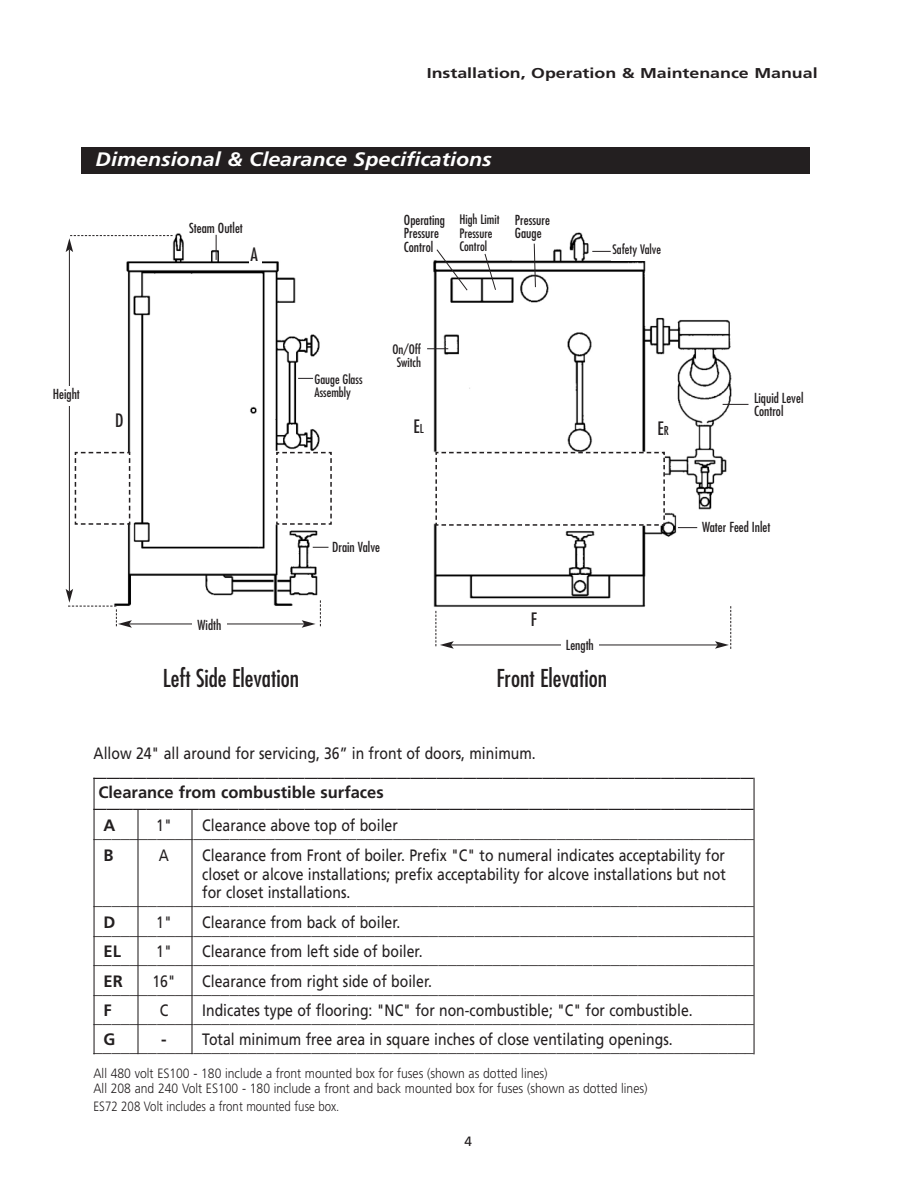
<style>
.page{position:relative;width:918px;height:1188px;background:#fff}
.page>*{position:absolute;margin:0;border:0;box-sizing:border-box;transform-origin:0 0}
.t1{font:italic 700 24px "Frutiger";color:#231f20;scale:1.1 1}
.t2{font:condensed 24px "Futura";color:#231f20}
.t3{font:italic 700 19.5px "Frutiger";color:#fff;scale:1.1 1}
.t4{font:condensed 18px "Futura";color:#231f20}
.t5{font:16.5px "Frutiger";color:#231f20;scale:1.1 1}
.t6{font:16.5px/18.9px "Frutiger";color:#231f20;text-align:justify;scale:.85 1}
.t7{font:700 16.5px "Frutiger";color:#231f20}
.t8{font:700 14.25px "Frutiger";color:#231f20;scale:1.25 1}
.t9{font:300 13.5px/15px "Frutiger";color:#231f20;scale:.9 1}
.t10{font:condensed 13.5px/13.5px "Futura";color:#231f20}
.t11{font:300 13.5px "Frutiger";color:#231f20;scale:.85 1}
.t12{font:13.5px "Frutiger";color:#231f20}
.t13{font:condensed 12.75px/13.5px "Futura";color:#231f20}
.s1{font-size:12px}
.s2{font-weight:700}
</style>
<div class="page">
<div style="left:81px;top:147px;width:729px;height:27px;background:#231f20"></div>
<img style="left:126px;top:232px;width:614px;height:386px">
<div style="left:188px;top:220px;width:67px;height:19px;background:#fff"></div>
<div style="left:402px;top:212px;width:52px;height:45px;background:#fff"></div>
<div style="left:458px;top:212px;width:50px;height:44px;background:#fff"></div>
<div style="left:513px;top:212px;width:46px;height:34px;background:#fff"></div>
<div style="left:611px;top:241px;width:56px;height:20px;background:#fff"></div>
<div style="left:700px;top:519px;width:95px;height:19px;background:#fff"></div>
<div style="left:529px;top:610px;width:13px;height:19px;background:#fff"></div>
<div style="left:412px;top:417px;width:16px;height:26px;background:#fff"></div>
<div style="left:249px;top:244px;width:12px;height:20px;background:#fff"></div>
<div style="left:656px;top:418px;width:22px;height:26px;background:#fff"></div>
<div style="left:331px;top:539px;width:70px;height:20px;background:#fff"></div>
<div style="left:369px;top:342px;width:54px;height:31px;background:#fff"></div>
<div style="left:313px;top:372px;width:61px;height:32px;background:#fff"></div>
<svg style="left:437px;top:249px;width:30px;height:41px"></svg>
<svg style="left:485px;top:254px;width:11px;height:36px"></svg>
<svg style="left:534px;top:243px;width:2px;height:44px"></svg>
<svg style="left:592px;top:251px;width:19px;height:1px"></svg>
<svg style="left:723px;top:404px;width:25px;height:1px"></svg>
<svg style="left:678px;top:527px;width:19px;height:1px"></svg>
<svg style="left:313px;top:547px;width:15px;height:1px"></svg>
<svg style="left:427px;top:348px;width:21px;height:1px"></svg>
<svg style="left:216px;top:235px;width:1px;height:25px"></svg>
<hr style="left:69px;top:249px;width:1px;height:342px;background:#231f20">
<svg style="left:66px;top:235px;width:107px;height:17px"></svg>
<div style="left:45px;top:387px;width:43px;height:19px;background:#fff"></div>
<hr style="left:129px;top:624px;width:175px;height:1px;background:#231f20">
<svg style="left:66px;top:589px;width:66px;height:39px"></svg>
<svg style="left:302px;top:600px;width:19px;height:28px"></svg>
<div style="left:192px;top:617px;width:35px;height:21px;background:#fff"></div>
<hr style="left:451px;top:645px;width:267px;height:1px;background:#231f20">
<svg style="left:436px;top:611px;width:18px;height:38px"></svg>
<svg style="left:715px;top:606px;width:16px;height:43px"></svg>
<div style="left:561px;top:637px;width:38px;height:24px;background:#fff"></div>
<svg style="left:298px;top:378px;width:15px;height:1px"></svg>
<hr style="left:94px;top:778px;width:1px;height:276px;background:#231f20">
<hr style="left:754px;top:778px;width:1px;height:276px;background:#231f20">
<hr style="left:137px;top:810px;width:2px;height:244px;background:#231f20">
<hr style="left:191px;top:810px;width:2px;height:244px;background:#231f20">
<svg style="left:275px;top:451px;width:58px;height:74px"></svg>
<svg style="left:74px;top:451px;width:57px;height:74px"></svg>
<svg style="left:435px;top:451px;width:231px;height:75px"></svg>
<p class="t8" style="left:427px;top:68px;width:314px">Installation, Operation &amp; Maintenance Manual</p>
<p class="t3" style="left:96px;top:151px;width:362px">Dimensional &amp; Clearance Specifications</p>
<p class="t10" style="left:189px;top:222px;width:55px">Steam Outlet</p>
<p class="t10" style="left:404px;top:214px;width:42px">Operating<br>Pressure<br>Control</p>
<p class="t13" style="left:459px;top:214px;width:42px">High Limit<br>Pressure<br>Control</p>
<p class="t10" style="left:515px;top:214px;width:36px">Pressure<br>Gauge</p>
<p class="t4" style="left:250px;top:246px;width:9px">A</p>
<p class="t13" style="left:314px;top:373px;width:50px">Gauge Glass</p>
<p class="t10" style="left:53px;top:388px;width:29px">Height</p>
<p class="t13" style="left:314px;top:387px;width:38px">Assembly</p>
<p class="t4" style="left:115px;top:412px;width:10px">D</p>
<p class="t13" style="left:393px;top:343px;width:30px;text-align:center">On/Off<br>Switch</p>
<p class="t4" style="left:414px;top:418px;width:12px">E<span class="s1">L</span></p>
<p class="t13" style="left:612px;top:243px;width:50px">Safety Valve</p>
<p class="t4" style="left:658px;top:420px;width:13px">E<span class="s1">R</span></p>
<p class="t10" style="left:754px;top:392px;width:51px">Liquid Level<br>Control</p>
<p class="t10" style="left:198px;top:619px;width:25px">Width</p>
<p class="t10" style="left:332px;top:541px;width:50px">Drain Valve</p>
<p class="t4" style="left:531px;top:611px;width:8px">F</p>
<p class="t10" style="left:566px;top:639px;width:29px">Length</p>
<h1 class="t2" style="left:163px;top:667px;width:138px">Left Side Elevation</h1>
<h1 class="t2" style="left:496px;top:667px;width:112px">Front Elevation</h1>
<p class="t10" style="left:702px;top:521px;width:70px">Water Feed Inlet</p>
<p class="t6" style="left:94px;top:745px;width:522px">Allow 24" all around for servicing, 36” in front of doors, minimum.</p>
<h1 class="t1" style="left:94px;top:758px;width:602px">__________________________________________________</h1>
<p class="t7" style="left:99px;top:786px;width:287px">Clearance from combustible surfaces</p>
<h1 class="t1" style="left:94px;top:789px;width:602px">__________________________________________________</h1>
<p class="t7" style="left:104px;top:819px;width:13px">A</p>
<p class="t6" style="left:156px;top:817px;width:20px">1"</p>
<p class="t6" style="left:202px;top:817px;width:232px">Clearance above top of boiler</p>
<p class="t5" style="left:94px;top:826px;width:602px">_________________________________________________________________________</p>
<p class="t7" style="left:104px;top:848px;width:12px">B</p>
<p class="t6" style="left:159px;top:847px;width:13px">A</p>
<p class="t6" style="left:202px;top:847px;width:618px">Clearance from Front of boiler. Prefix "C" to numeral indicates acceptability for closet or alcove installations; prefix acceptability for alcove installations but not for closet installations.</p>
<p class="t5" style="left:94px;top:893px;width:602px">_________________________________________________________________________</p>
<p class="t7" style="left:104px;top:916px;width:13px">D</p>
<p class="t6" style="left:156px;top:914px;width:20px">1"</p>
<p class="t6" style="left:202px;top:914px;width:235px">Clearance from back of boiler.</p>
<p class="t5" style="left:94px;top:922px;width:602px">_________________________________________________________________________</p>
<p class="t7" style="left:104px;top:945px;width:19px">EL</p>
<p class="t6" style="left:156px;top:943px;width:20px">1"</p>
<p class="t6" style="left:202px;top:943px;width:261px">Clearance from left side of boiler.</p>
<p class="t5" style="left:94px;top:952px;width:602px">_________________________________________________________________________</p>
<p class="t7" style="left:104px;top:974px;width:21px">ER</p>
<p class="t6" style="left:152px;top:973px;width:29px">16"</p>
<p class="t6" style="left:202px;top:973px;width:272px">Clearance from right side of boiler.</p>
<p class="t5" style="left:94px;top:981px;width:602px">_________________________________________________________________________</p>
<p class="t7" style="left:104px;top:1004px;width:10px">F</p>
<p class="t6" style="left:160px;top:1002px;width:12px">C</p>
<p class="t6" style="left:202px;top:1002px;width:579px">Indicates type of flooring: "NC" for non-combustible; "C" for combustible.</p>
<p class="t5" style="left:94px;top:1011px;width:602px">_________________________________________________________________________</p>
<p class="t7" style="left:104px;top:1033px;width:13px">G</p>
<p class="t6" style="left:161px;top:1032px;width:603px"><span class="s2">-</span> Total minimum free area in square inches of close ventilating openings.</p>
<p class="t5" style="left:94px;top:1040px;width:602px">_________________________________________________________________________</p>
<p class="t9" style="left:94px;top:1067px;width:617px">All 480 volt ES100 - 180 include a front mounted box for fuses (shown as dotted lines)<br>All 208 and 240 Volt ES100 - 180 include a front and back mounted box for fuses (shown as dotted lines)</p>
<p class="t11" style="left:94px;top:1101px;width:291px">ES72 208 Volt includes a front mounted fuse box.</p>
<p class="t12" style="left:464px;top:1136px;width:9px">4</p>
</div>
